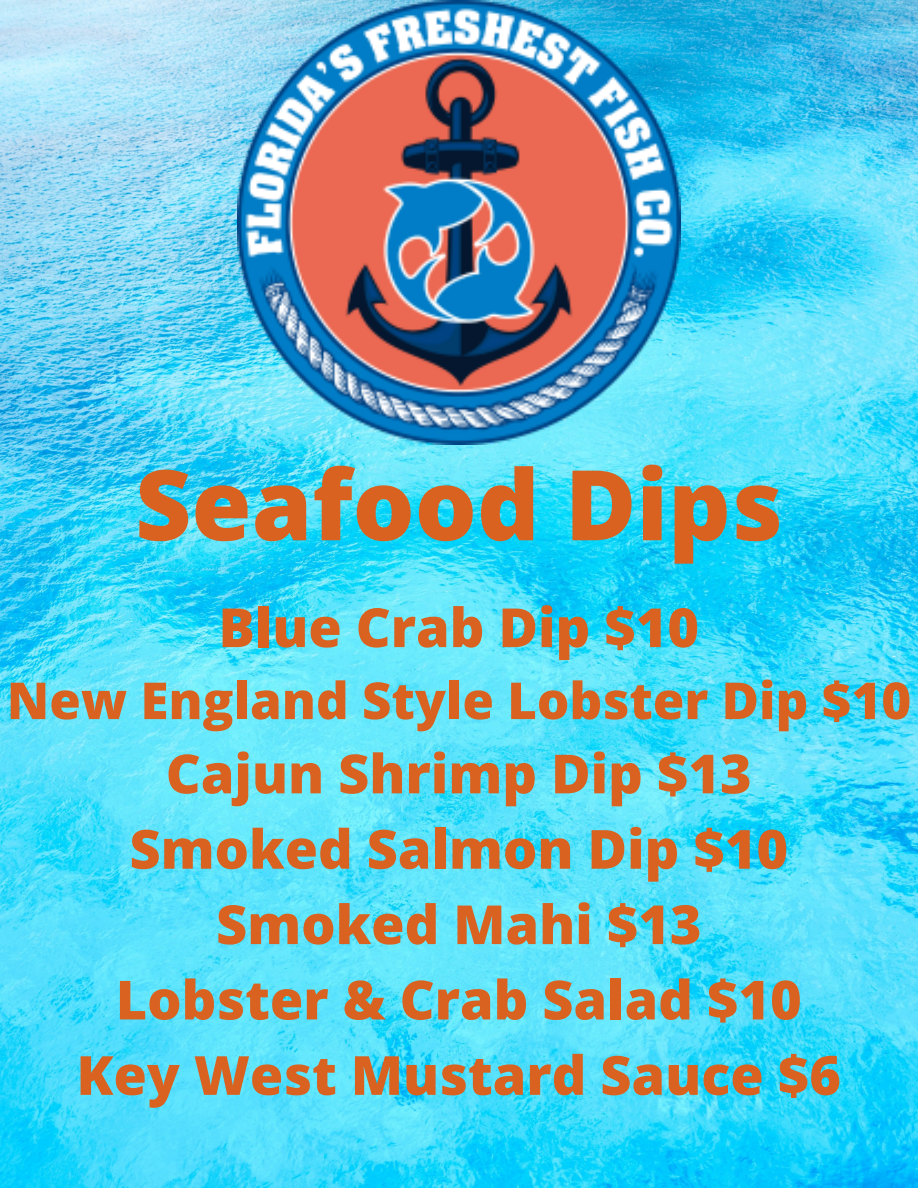
<style>
.page{position:relative;width:918px;height:1188px;background:#fff}
.page>*{position:absolute;margin:0;border:0;box-sizing:border-box;transform-origin:0 0}
.t1{font:800 97.5px "Open Sans";color:#da6220}
.t2{font:800 54px "Open Sans";color:#da6220}
.t3{font:800 51px "Open Sans";color:#da6220}
</style>
<div class="page">
<img style="left:0;top:0;width:918px;height:1188px">
<img style="left:238px;top:0;width:442px;height:444px">
<p class="t1" style="left:135px;top:436px;width:649px">Seafood Dips</p>
<p class="t2" style="left:218px;top:589px;width:482px">Blue Crab Dip $10</p>
<p class="t3" style="left:7px;top:665px;width:906px">New England Style Lobster Dip $10</p>
<p class="t2" style="left:166px;top:736px;width:587px">Cajun Shrimp Dip $13</p>
<p class="t2" style="left:129px;top:811px;width:660px">Smoked Salmon Dip $10</p>
<p class="t2" style="left:216px;top:886px;width:487px">Smoked Mahi $13</p>
<p class="t2" style="left:116px;top:962px;width:687px">Lobster &amp; Crab Salad $10</p>
<p class="t2" style="left:76px;top:1037px;width:766px">Key West Mustard Sauce $6</p>
</div>
